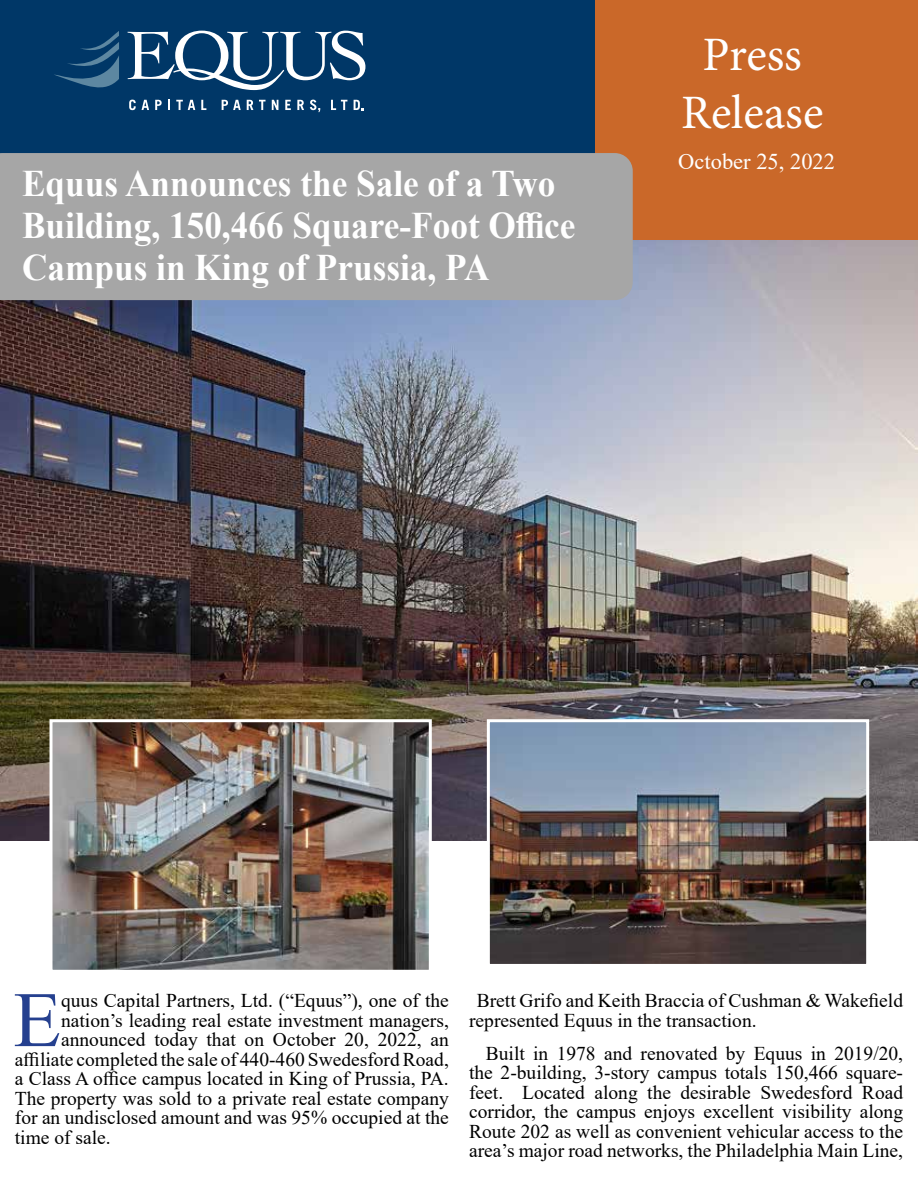
<style>
.page{position:relative;width:918px;height:1188px;background:#fff}
.page>*{position:absolute;margin:0;border:0;box-sizing:border-box;transform-origin:0 0}
.t1{font:78.45px "Times New Roman";color:#25408f}
.t2{font:48px/57.6px "Minion Pro";color:#fff;text-align:center}
.t3{font:700 37.5px/42px "Times New Roman";color:#fff;scale:.94 1}
.t4{font:22.5px "Times New Roman";color:#fff}
.t5{font:19.5px/19.5px "Times New Roman";color:#000}
</style>
<div class="page">
<img style="left:0;top:240px;width:918px;height:600px">
<div style="left:0;top:0;width:700px;height:240px;background:#003767"></div>
<svg style="left:128px;top:31px;width:237px;height:59px"></svg>
<svg style="left:129px;top:100px;width:7px;height:10px"></svg>
<svg style="left:142px;top:100px;width:7px;height:10px"></svg>
<svg style="left:155px;top:100px;width:7px;height:10px"></svg>
<svg style="left:168px;top:100px;width:2px;height:10px"></svg>
<svg style="left:176px;top:100px;width:19px;height:10px"></svg>
<svg style="left:201px;top:100px;width:5px;height:10px"></svg>
<svg style="left:222px;top:100px;width:19px;height:10px"></svg>
<svg style="left:247px;top:100px;width:6px;height:10px"></svg>
<svg style="left:259px;top:100px;width:7px;height:10px"></svg>
<svg style="left:272px;top:100px;width:6px;height:10px"></svg>
<svg style="left:285px;top:100px;width:6px;height:10px"></svg>
<svg style="left:297px;top:100px;width:7px;height:10px"></svg>
<svg style="left:310px;top:100px;width:10px;height:12px"></svg>
<svg style="left:331px;top:100px;width:16px;height:10px"></svg>
<svg style="left:354px;top:100px;width:10px;height:10px"></svg>
<svg style="left:54px;top:31px;width:65px;height:57px"></svg>
<div style="left:595px;top:0;width:323px;height:240px;background:#ca6829"></div>
<div style="left:0;top:153px;width:633px;height:147px;background:#a6a6a6"></div>
<img style="left:54px;top:723px;width:374px;height:246px">
<div style="left:50px;top:719px;width:382px;height:254px;border:3px solid #fff"></div>
<img style="left:491px;top:723px;width:374px;height:240px">
<div style="left:487px;top:719px;width:382px;height:248px;border:3px solid #fff"></div>
<h3 class="t3" style="left:22px;top:161px;width:590px">Equus Announces the Sale of a Two<br>Building, 150,466 Square-Foot Office<br>Campus in King of Prussia, PA</h3>
<h2 class="t2" style="left:681px;top:27px;width:144px">Press<br>Release</h2>
<p class="t4" style="left:678px;top:145px;width:158px">October 25, 2022</p>
<h1 class="t1" style="left:13px;top:965px;width:49px">E</h1>
<p class="t5" style="left:61px;top:990px;width:389px">quus Capital Partners, Ltd. (“Equus”), one of the</p>
<p class="t5" style="left:61px;top:1010px;width:389px">nation’s leading real estate investment managers,</p>
<p class="t5" style="left:61px;top:1029px;width:389px">announced today that on October 20, 2022, an</p>
<p class="t5" style="left:15px;top:1049px;width:436px">affiliate completed the sale of 440-460 Swedesford Road,</p>
<p class="t5" style="left:15px;top:1068px;width:436px">a Class A office campus located in King of Prussia, PA.</p>
<p class="t5" style="left:15px;top:1088px;width:436px">The property was sold to a private real estate company</p>
<p class="t5" style="left:15px;top:1107px;width:436px">for an undisclosed amount and was 95% occupied at the</p>
<p class="t5" style="left:15px;top:1127px;width:97px">time of sale.</p>
<p class="t5" style="left:469px;top:990px;width:436px;text-indent:8px">Brett Grifo and Keith Braccia of Cushman &amp; Wakefield represented Equus in the transaction.</p>
<p class="t5" style="left:469px;top:1043px;width:436px;text-align:justify;text-indent:17px">Built in 1978 and renovated by Equus in 2019/20, the 2-building, 3-story campus totals 150,466 square&shy;feet. Located along the desirable Swedesford Road corridor, the campus enjoys excellent visibility along Route 202 as well as convenient vehicular access to the area’s major road networks, the Philadelphia Main Line,</p>
</div>
